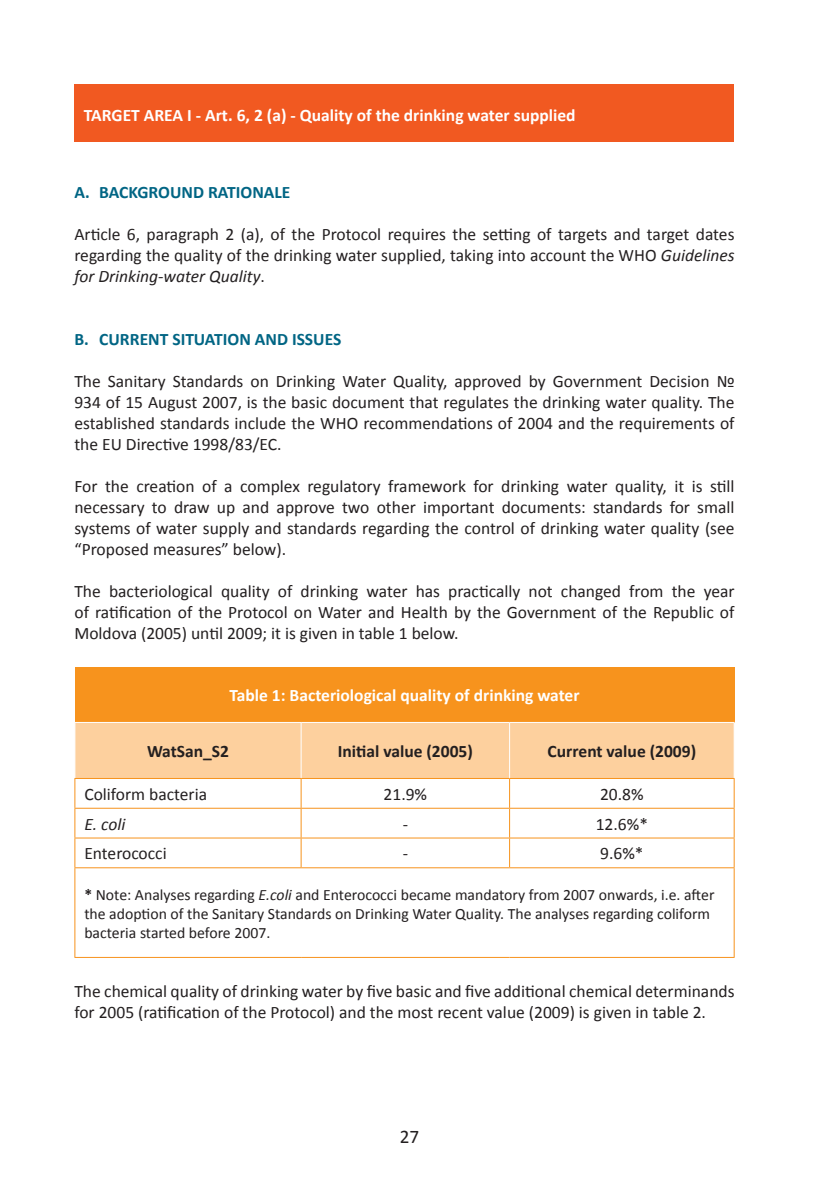
<style>
.page{position:relative;width:819px;height:1191px;background:#fff}
.page>*{position:absolute;margin:0;border:0;box-sizing:border-box;transform-origin:0 0}
.t1{font:19.25px "Calibri";color:#231f20}
.t2{font:17.5px/21px "Calibri";color:#231f20;text-align:justify}
.t3{font:700 17.5px "Calibri";color:#fff}
.t4{font:700 17.5px "Calibri";color:#016584}
.t5{font:700 17.5px "Calibri";color:#231f20}
.t6{font:italic 17.5px "Calibri";color:#231f20}
.t7{font:15.75px/18.9px "Calibri";color:#231f20}
.s1{font-style:italic}
.s2{font-weight:700}
</style>
<div class="page">
<div style="left:74px;top:84px;width:659px;height:58px;background:#f15921"></div>
<div style="left:75px;top:667px;width:659px;height:55px;background:#f7931d"></div>
<svg style="left:74px;top:722px;width:660px;height:145px"></svg>
<hr style="left:74px;top:867px;width:227px;height:1px;background:#f7931d">
<hr style="left:74px;top:868px;width:1px;height:89px;background:#f7931d">
<hr style="left:301px;top:867px;width:208px;height:1px;background:#f7931d">
<hr style="left:509px;top:867px;width:225px;height:1px;background:#f7931d">
<hr style="left:733px;top:868px;width:1px;height:89px;background:#f7931d">
<hr style="left:74px;top:957px;width:227px;height:1px;background:#f7931d">
<hr style="left:301px;top:957px;width:208px;height:1px;background:#f7931d">
<hr style="left:509px;top:957px;width:225px;height:1px;background:#f7931d">
<p class="t3" style="left:84px;top:104px;width:493px">TARGET AREA I - Art. 6, 2 (a) - Quality of the drinking water supplied</p>
<p class="t4" style="left:74px;top:181px;width:26px">A. BAC</p>
<p class="t4" style="left:129px;top:181px;width:21px">KGROUND</p>
<p class="t4" style="left:208px;top:181px;width:10px">RATIONALE</p>
<p class="t2" style="left:74px;top:222px;width:661px">Article 6, paragraph 2 (a), of the Protocol requires the setting of targets and target dates regarding the quality of the drinking water supplied, taking into account the WHO <span class="s1">Guidelines for Drinking-water Quality</span>.</p>
<p class="t4" style="left:74px;top:328px;width:29px">B. CURRENT</p>
<p class="t4" style="left:172px;top:328px;width:18px">SITUATION</p>
<p class="t4" style="left:255px;top:328px;width:12px">AND</p>
<p class="t4" style="left:292px;top:328px;width:51px">ISSUES</p>
<p class="t2" style="left:74px;top:369px;width:661px">The Sanitary Standards on Drinking Water Quality, approved by Government Decision № 934 of 15 August 2007, is the basic document that regulates the drinking water quality. The established standards include the WHO recommendations of 2004 and the requirements of the EU Directive 1998/83/EC.</p>
<p class="t2" style="left:74px;top:474px;width:661px">For the creation of a complex regulatory framework for drinking water quality, it is still necessary to draw up and approve two other important documents: standards for small systems of water supply and standards regarding the control of drinking water quality (see “Proposed measures” below).</p>
<p class="t2" style="left:74px;top:579px;width:661px">The bacteriological quality of drinking water has practically not changed from the year of ratification of the Protocol on Water and Health by the Government of the Republic of Moldova (2005) until 2009; it is given in table 1 below.</p>
<p class="t3" style="left:229px;top:684px;width:351px">Table 1: Bacteriological quality of drinking water</p>
<p class="t5" style="left:147px;top:740px;width:83px">WatSan_S2</p>
<p class="t5" style="left:338px;top:740px;width:137px">Initial value (2005)</p>
<p class="t5" style="left:547px;top:740px;width:150px">Current value (2009)</p>
<p class="t2" style="left:84px;top:782px;width:124px">Coliform bacteria</p>
<p class="t2" style="left:383px;top:782px;width:45px">21.9%</p>
<p class="t2" style="left:600px;top:782px;width:45px">20.8%</p>
<p class="t6" style="left:84px;top:813px;width:43px">E. coli</p>
<p class="t2" style="left:402px;top:812px;width:7px">-</p>
<p class="t2" style="left:595px;top:812px;width:54px">12.6%*</p>
<p class="t2" style="left:84px;top:842px;width:84px">Enterococci</p>
<p class="t2" style="left:402px;top:842px;width:7px">-</p>
<p class="t2" style="left:600px;top:842px;width:45px">9.6%*</p>
<p class="t7" style="left:84px;top:885px;width:631px"><span class="s2">*</span> Note: Analyses regarding <span class="s1">E.coli</span> and Enterococci became mandatory from 2007 onwards, i.e. after the adoption of the Sanitary Standards on Drinking Water Quality. The analyses regarding coliform bacteria started before 2007.</p>
<p class="t2" style="left:74px;top:980px;width:661px">The chemical quality of drinking water by five basic and five additional chemical determinands for 2005 (ratification of the Protocol) and the most recent value (2009) is given in table 2.</p>
<p class="t1" style="left:399px;top:1124px;width:21px">27</p>
</div>
